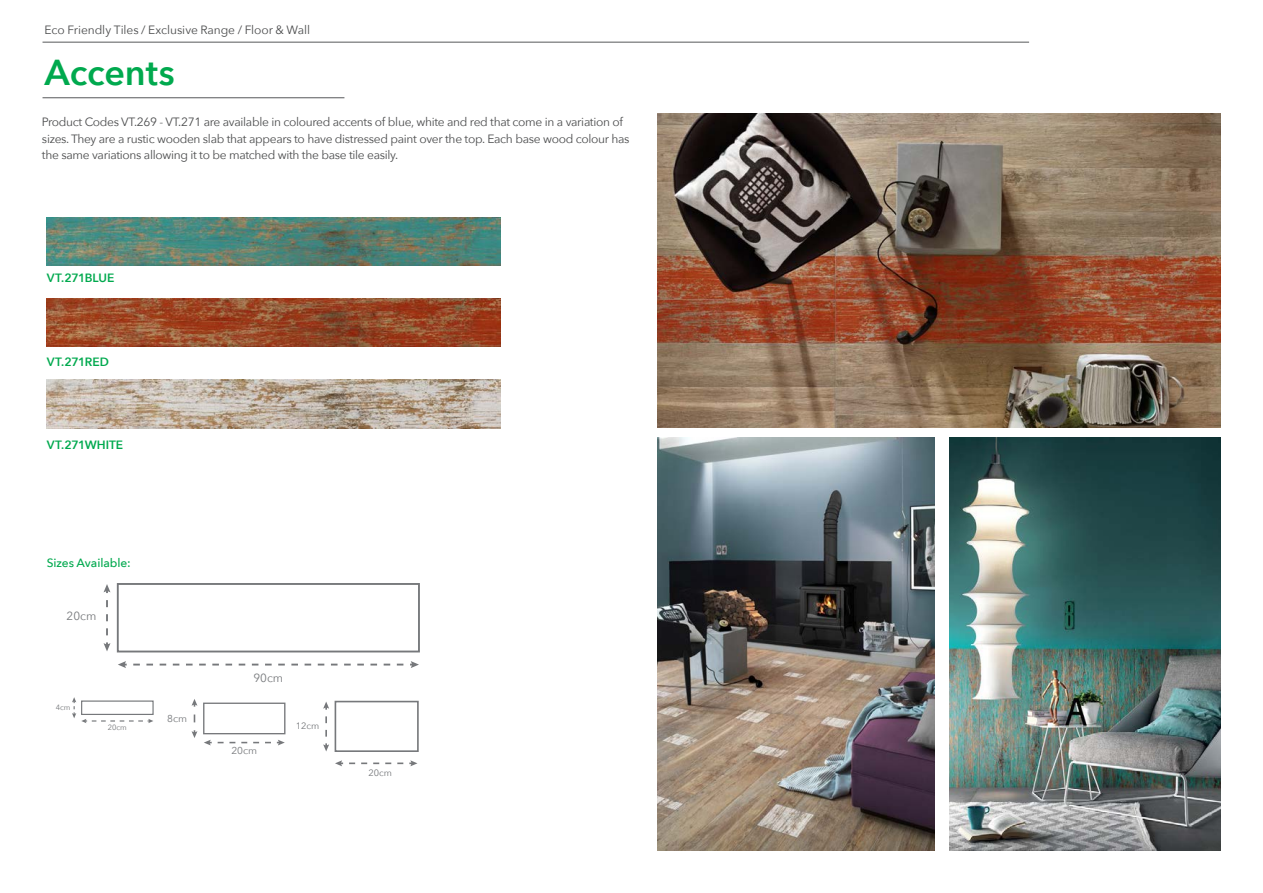
<style>
.page{position:relative;width:1263px;height:893px;background:#fff}
.page>*{position:absolute;margin:0;border:0;box-sizing:border-box;transform-origin:0 0}
.t1{font:600 36px "Avenir Next";letter-spacing:-.005em;color:#00a94e}
.t2{font:12px/16.5px "Avenir Next";letter-spacing:-.025em;color:#4b4c4d}
.t3{font:12px "Avenir Next";letter-spacing:-.005em;color:#4b4c4d}
.t4{font:600 12px "Avenir Next";color:#00a94e}
.t5{font:500 12px "Avenir Next";letter-spacing:-.005em;color:#00a94e}
.t6{font:11.85px "Avenir Next";color:#76787b}
.t7{font:10.05px "Avenir Next";color:#76787b}
.t8{font:9.3px "Avenir Next";color:#76787b}
.t9{font:7.65px "Avenir Next";color:#76787b}
</style>
<div class="page">
<hr style="left:43px;top:97px;width:301px;height:1px;background:#57585a">
<img style="left:47px;top:217px;width:453px;height:49px">
<img style="left:47px;top:298px;width:453px;height:49px">
<img style="left:47px;top:380px;width:453px;height:49px">
<img style="left:658px;top:438px;width:276px;height:412px">
<img style="left:950px;top:438px;width:270px;height:412px">
<img style="left:658px;top:113px;width:562px;height:314px">
<div style="left:81px;top:700px;width:73px;height:15px;border:1px solid #76787b"></div>
<svg style="left:72px;top:697px;width:81px;height:26px"></svg>
<div style="left:203px;top:703px;width:82px;height:31px;border:1px solid #76787b"></div>
<svg style="left:204px;top:740px;width:8px;height:5px"></svg>
<svg style="left:218px;top:740px;width:67px;height:5px"></svg>
<svg style="left:192px;top:730px;width:5px;height:8px"></svg>
<svg style="left:192px;top:699px;width:5px;height:23px"></svg>
<div style="left:335px;top:701px;width:84px;height:51px;border:2px solid #76787b"></div>
<svg style="left:409px;top:760px;width:8px;height:6px"></svg>
<svg style="left:335px;top:760px;width:68px;height:6px"></svg>
<svg style="left:323px;top:702px;width:6px;height:8px"></svg>
<svg style="left:323px;top:716px;width:6px;height:35px"></svg>
<div style="left:117px;top:583px;width:303px;height:69px;border:2px solid #76787b"></div>
<svg style="left:118px;top:661px;width:9px;height:7px"></svg>
<svg style="left:133px;top:661px;width:286px;height:7px"></svg>
<svg style="left:104px;top:642px;width:6px;height:9px"></svg>
<svg style="left:104px;top:584px;width:6px;height:51px"></svg>
<hr style="left:43px;top:42px;width:986px;height:1px;background:#57585a">
<p class="t3" style="left:45px;top:20px;width:267px">Eco Friendly Tiles / Exclusive Range / Floor &amp; Wall</p>
<p class="t1" style="left:45px;top:41px;width:132px">Accents</p>
<p class="t2" style="left:42px;top:113px;width:589px">Product Codes VT.269 - VT.271 are available in coloured accents of blue, white and red that come in a variation of sizes. They are a rustic wooden slab that appears to have distressed paint over the top. Each base wood colour has the same variations allowing it to be matched with the base tile easily.</p>
<p class="t4" style="left:47px;top:268px;width:69px">VT.271BLUE</p>
<p class="t4" style="left:47px;top:351px;width:64px">VT.271RED</p>
<p class="t4" style="left:47px;top:434px;width:78px">VT.271WHITE</p>
<p class="t5" style="left:47px;top:553px;width:85px">Sizes Available:</p>
<p class="t6" style="left:67px;top:606px;width:31px">20cm</p>
<p class="t9" style="left:56px;top:701px;width:16px">4cm</p>
<p class="t9" style="left:108px;top:721px;width:21px">20cm</p>
<p class="t7" style="left:167px;top:710px;width:21px">8cm</p>
<p class="t6" style="left:253px;top:667px;width:31px">90cm</p>
<p class="t7" style="left:231px;top:742px;width:27px">20cm</p>
<p class="t8" style="left:296px;top:718px;width:25px">12cm</p>
<p class="t8" style="left:369px;top:765px;width:25px">20cm</p>
</div>
